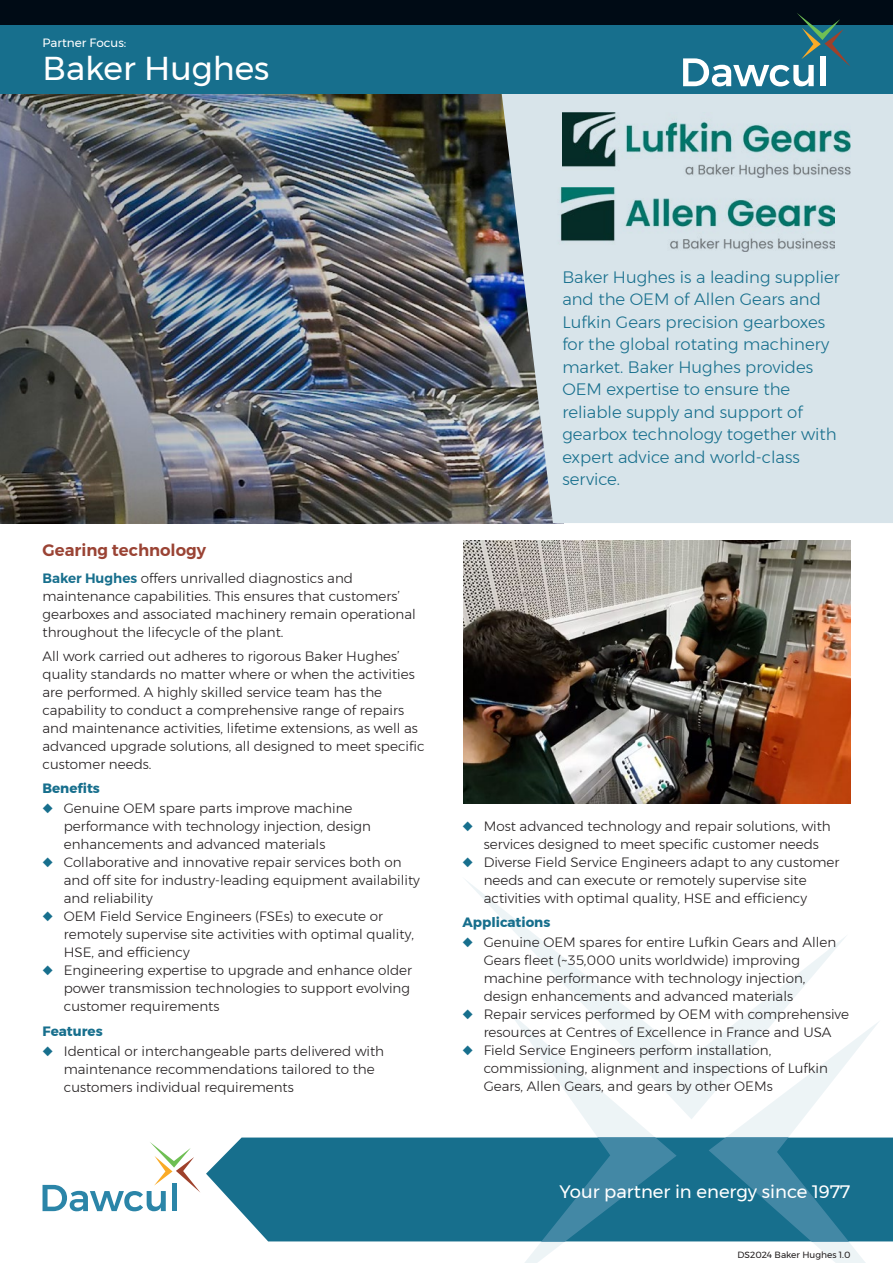
<style>
.page{position:relative;width:893px;height:1263px;background:#fff}
.page>*{position:absolute;margin:0;border:0;box-sizing:border-box;transform-origin:0 0}
.t1{font:33px "Montserrat";color:#fff}
.t2{font:18px "Montserrat";color:#fff}
.Intro_Copy{font:300 16.5px/22.5px "Montserrat";color:#176f8d}
.Subhead_1{font:600 16.5px "Montserrat";color:#9a4334}
.body_copy{font:300 13.5px/18px "Montserrat";color:#231f20}
.subhead_3{font:700 13.5px "Montserrat";color:#176f8d}
.t3{font:12px "Montserrat";color:#fff}
.t4{font:9px "Montserrat";color:#231f20}
.s1{font-weight:600;color:#176f8d}
.s2{color:#176f8d}
</style>
<div class="page">
<svg style="left:43px;top:1142px;width:157px;height:69px"></svg>
<svg style="left:206px;top:1137px;width:503px;height:104px;background:#2a7b96"></svg>
<svg style="left:465px;top:879px;width:381px;height:240px"></svg>
<svg style="left:503px;top:1010px;width:174px;height:253px"></svg>
<svg style="left:709px;top:1020px;width:184px;height:243px"></svg>
<img style="left:0;top:94px;width:490px;height:429px">
<svg style="left:490px;top:94px;width:403px;height:429px;background:#c9d4db"></svg>
<div style="left:0;top:0;width:893px;height:26px;background:#000b15"></div>
<div style="left:0;top:26px;width:893px;height:68px;background:#176f8d"></div>
<svg style="left:683px;top:13px;width:167px;height:73px"></svg>
<img style="left:463px;top:540px;width:387px;height:264px">
<img style="left:562px;top:113px;width:288px;height:64px">
<img style="left:549px;top:187px;width:286px;height:65px">
<p class="t3" style="left:43px;top:33px;width:85px">Partner Focus:</p>
<p class="t1" style="left:43px;top:43px;width:228px">Baker Hughes</p>
<p class="Subhead_1" style="left:43px;top:537px;width:165px">Gearing technology</p>
<p class="body_copy" style="left:43px;top:568px;width:375px"><span class="s1">Baker Hughes</span> offers unrivalled diagnostics and maintenance capabilities. This ensures that customers’ gearboxes and associated machinery remain operational throughout the lifecycle of the plant.</p>
<p class="body_copy" style="left:43px;top:647px;width:384px">All work carried out adheres to rigorous Baker Hughes’ quality standards no matter where or when the activities are performed. A highly skilled service team has the capability to conduct a comprehensive range of repairs and maintenance activities, lifetime extensions, as well as advanced upgrade solutions, all designed to meet specific customer needs.</p>
<p class="subhead_3" style="left:43px;top:778px;width:59px">Benefits</p>
<p class="body_copy" style="left:64px;top:799px;width:309px;text-indent:-21px"><span class="s2">◆</span> Genuine OEM spare parts improve machine performance with technology injection, design enhancements and advanced materials</p>
<p class="body_copy" style="left:64px;top:853px;width:358px;text-indent:-21px"><span class="s2">◆</span> Collaborative and innovative repair services both on and off site for industry-leading equipment availability and reliability</p>
<p class="body_copy" style="left:64px;top:907px;width:352px;text-indent:-21px"><span class="s2">◆</span> OEM Field Service Engineers (FSEs) to execute or remotely supervise site activities with optimal quality,<br>HSE, and efficiency</p>
<p class="body_copy" style="left:64px;top:961px;width:350px;text-indent:-21px"><span class="s2">◆</span> Engineering expertise to upgrade and enhance older power transmission technologies to support evolving customer requirements</p>
<p class="subhead_3" style="left:43px;top:1020px;width:62px">Features</p>
<p class="body_copy" style="left:64px;top:1042px;width:322px;text-indent:-21px"><span class="s2">◆</span> Identical or interchangeable parts delivered with maintenance recommendations tailored to the customers individual requirements</p>
<p class="Intro_Copy" style="left:562px;top:265px;width:279px">Baker Hughes is a leading supplier and the OEM of Allen Gears and<br>Lufkin Gears precision gearboxes for the global rotating machinery market. Baker Hughes provides<br>OEM expertise to ensure the reliable supply and support of gearbox technology together with expert advice and world-class service.</p>
<p class="body_copy" style="left:484px;top:817px;width:349px;text-indent:-21px"><span class="s2">◆</span> Most advanced technology and repair solutions, with services designed to meet specific customer needs</p>
<p class="body_copy" style="left:484px;top:853px;width:357px;text-indent:-21px"><span class="s2">◆</span> Diverse Field Service Engineers adapt to any customer needs and can execute or remotely supervise site activities with optimal quality, HSE and efficiency</p>
<p class="subhead_3" style="left:462px;top:911px;width:89px">Applications</p>
<p class="body_copy" style="left:484px;top:933px;width:354px;text-indent:-21px"><span class="s2">◆</span> Genuine OEM spares for entire Lufkin Gears and Allen Gears fleet (~35,000 units worldwide) improving machine performance with technology injection, design enhancements and advanced materials</p>
<p class="body_copy" style="left:462px;top:1005px;width:388px;text-align:center"><span class="s2">◆</span> Repair services performed by OEM with comprehensive resources at Centres of Excellence in France and USA</p>
<p class="body_copy" style="left:484px;top:1041px;width:346px;text-indent:-21px"><span class="s2">◆</span> Field Service Engineers perform installation, commissioning, alignment and inspections of Lufkin<br>Gears, Allen Gears, and gears by other OEMs</p>
<h2 class="t2" style="left:559px;top:1178px;width:293px">Your partner in energy since 1977</h2>
<p class="t4" style="left:737px;top:1248px;width:114px">DS2024 Baker Hughes 1.0</p>
</div>
